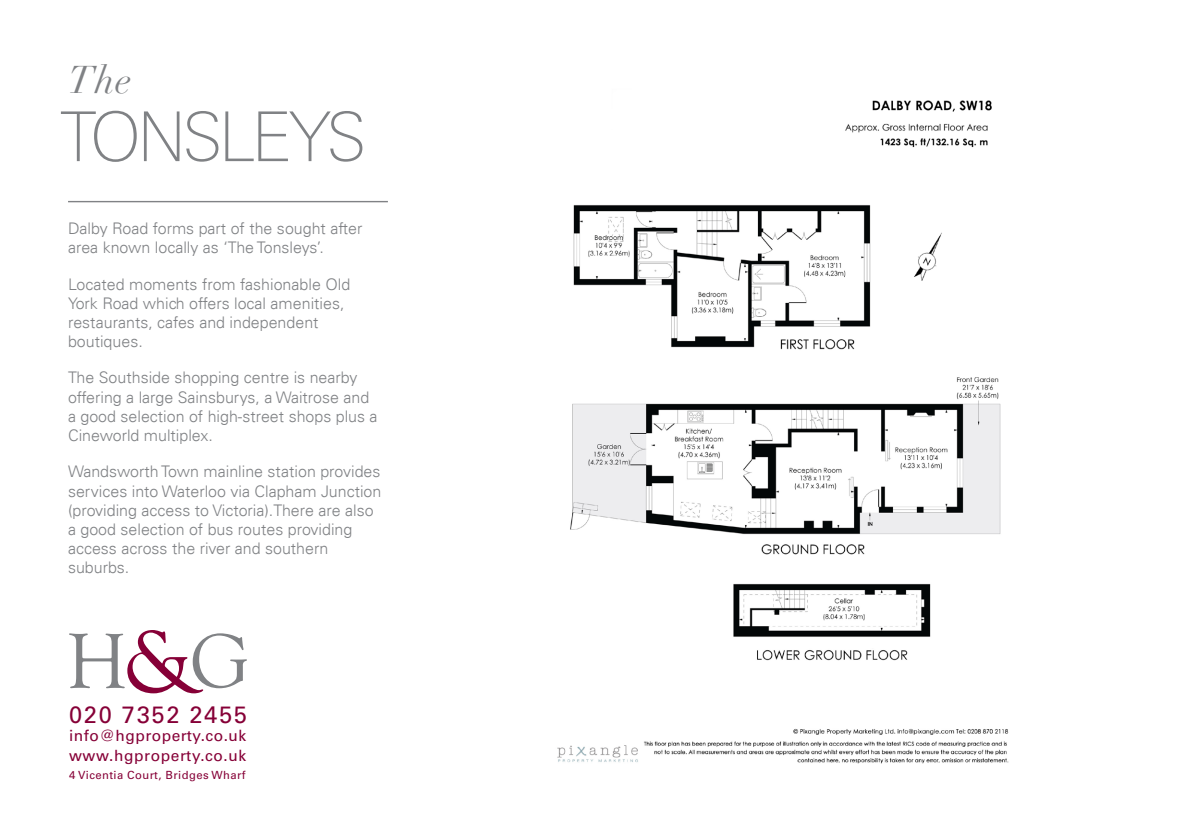
<style>
.page{position:relative;width:1191px;height:840px;background:#fff}
.page>*{position:absolute;margin:0;border:0;box-sizing:border-box;transform-origin:0 0}
.t1{font:100 68.6px "LT Univers Basic";letter-spacing:-.06em;color:#808285}
.t2{font:italic 37.6px "Didot";color:#808285}
.t3{font:23.6px "Univers LT";letter-spacing:.07em;color:#860037}
.t4{font:300 16px/19.2px "Univers LT";color:#808285}
.t5{font:15.4px/20px "Univers LT";letter-spacing:.03em;color:#860037}
.t6{font:11.2px "Univers LT";letter-spacing:.035em;color:#860037}
</style>
<div class="page">
<svg style="left:69px;top:630px;width:178px;height:63px"></svg>
<img style="left:557px;top:100px;width:452px;height:664px">
<hr style="left:68px;top:201px;width:320px;height:1px;background:#808285">
<p class="t2" style="left:68px;top:57px;width:65px">The</p>
<p class="t1" style="left:61px;top:98px;width:307px">TONSLEYS</p>
<p class="t4" style="left:68px;top:219px;width:296px">Dalby Road forms part of the sought after area known locally as ‘The Tonsleys’.</p>
<p class="t4" style="left:68px;top:274px;width:284px">Located moments from fashionable Old<br>York Road which offers local amenities, restaurants, cafes and independent boutiques.</p>
<p class="t4" style="left:68px;top:368px;width:311px">The Southside shopping centre is nearby offering a large Sainsburys, a Waitrose and a good selection of high-street shops plus a Cineworld multiplex.</p>
<p class="t4" style="left:68px;top:462px;width:315px">Wandsworth Town mainline station provides services into Waterloo via Clapham Junction (providing access to Victoria).There are also a good selection of bus routes providing access across the river and southern suburbs.</p>
<p class="t3" style="left:69px;top:700px;width:180px">020 7352 2455</p>
<p class="t5" style="left:69px;top:725px;width:179px">info@hgproperty.co.uk www.hgproperty.co.uk</p>
<p class="t6" style="left:69px;top:768px;width:178px">4 Vicentia Court, Bridges Wharf</p>
</div>
